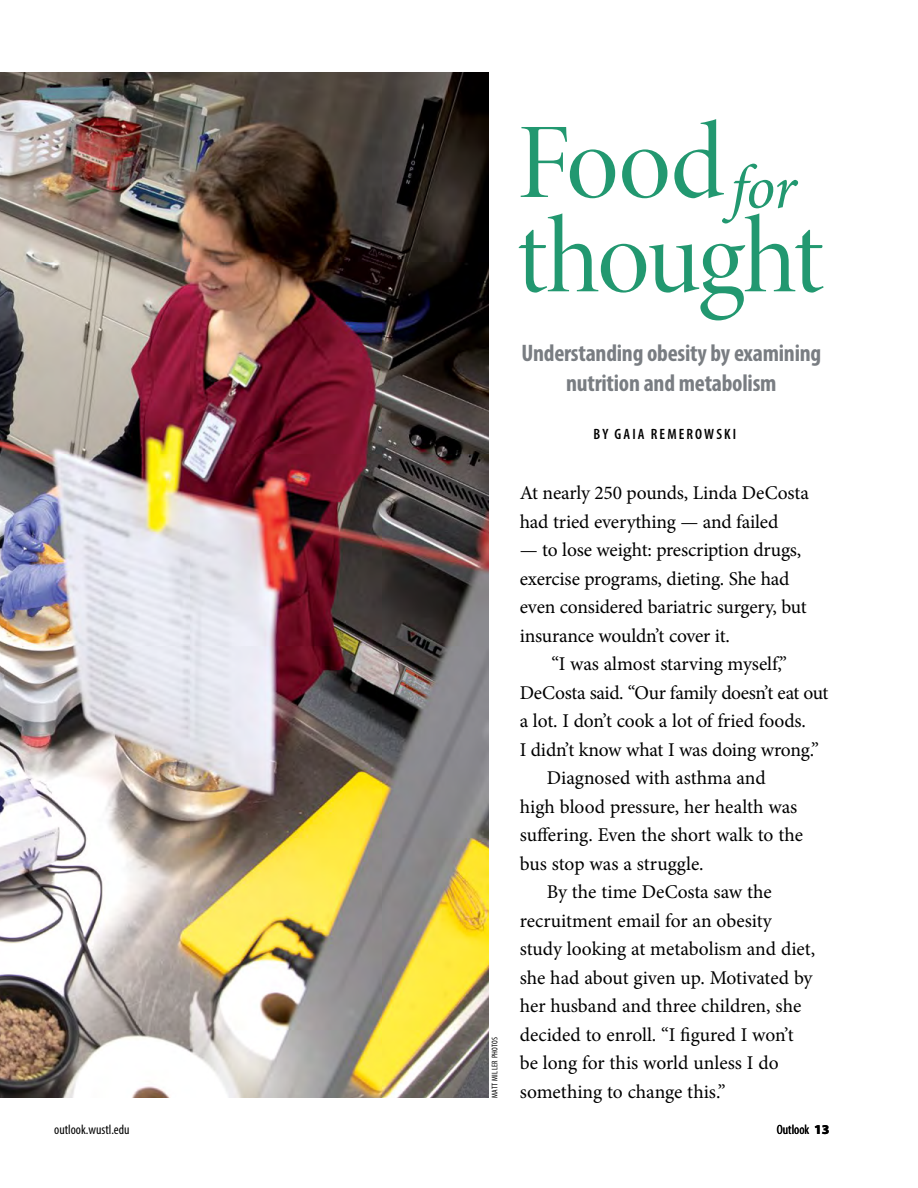
<style>
.page{position:relative;width:918px;height:1188px;background:#fff}
.page>*{position:absolute;margin:0;border:0;box-sizing:border-box;transform-origin:0 0}
.t1{font:108px "Minion Pro Disp";letter-spacing:-.02em;color:#229870}
.t2{font:700 condensed 24px/30px "Myriad Pro";letter-spacing:-.01em;color:#797d82;text-align:center}
.t3{font:19.5px/28.5px "Minion Pro";letter-spacing:-.005em;color:#000}
.t4{font:600 condensed 15px "Myriad Pro";letter-spacing:.14em;color:#000}
.t5{font:condensed 13.5px "Myriad Pro";color:#000}
.t6{font:condensed 8.25px "Myriad Pro";letter-spacing:.045em;color:#000}
.s1{font-weight:900;font-stretch:normal}
</style>
<div class="page">
<img style="left:0;top:72px;width:488px;height:1026px">
<h1 class="t1" style="left:517px;top:97px;width:281px">Food<sub>for</sub></h1>
<h1 class="t1" style="left:517px;top:191px;width:308px">thought</h1>
<p class="t2" style="left:521px;top:338px;width:301px">Understanding obesity by examining nutrition and metabolism</p>
<p class="t6" style="left:490px;top:1098px;width:63px;rotate:-90deg">MATT MILLER PHOTOS</p>
<p class="t4" style="left:594px;top:425px;width:144px">BY GAIA REMEROWSKI</p>
<p class="t3" style="left:520px;top:479px;width:291px">At nearly 250 pounds, Linda DeCosta had tried everything — and failed</p>
<p class="t3" style="left:520px;top:536px;width:289px">— to lose weight: prescription drugs, exercise programs, dieting. She had even considered bariatric surgery, but insurance wouldn’t cover it.</p>
<p class="t3" style="left:552px;top:650px;width:237px">“I was almost starving myself,”</p>
<p class="t3" style="left:520px;top:678px;width:310px">DeCosta said. “Our family doesn’t eat out</p>
<p class="t3" style="left:520px;top:707px;width:288px">a lot. I don’t cook a lot of fried foods.</p>
<p class="t3" style="left:520px;top:735px;width:301px">I didn’t know what I was doing wrong.”</p>
<p class="t3" style="left:547px;top:764px;width:221px">Diagnosed with asthma and</p>
<p class="t3" style="left:520px;top:792px;width:279px">high blood pressure, her health was</p>
<p class="t3" style="left:520px;top:821px;width:285px">suffering. Even the short walk to the</p>
<p class="t3" style="left:520px;top:849px;width:186px">bus stop was a struggle.</p>
<p class="t3" style="left:547px;top:878px;width:227px">By the time DeCosta saw the</p>
<p class="t3" style="left:520px;top:906px;width:254px">recruitment email for an obesity</p>
<p class="t3" style="left:520px;top:935px;width:297px">study looking at metabolism and diet,</p>
<p class="t3" style="left:520px;top:963px;width:294px">she had about given up. Motivated by</p>
<p class="t3" style="left:520px;top:992px;width:283px">her husband and three children, she</p>
<p class="t3" style="left:520px;top:1020px;width:276px">decided to enroll. “I figured I won’t</p>
<p class="t3" style="left:520px;top:1049px;width:260px">be long for this world unless I do</p>
<p class="t3" style="left:520px;top:1077px;width:207px">something to change this.”</p>
<p class="t5" style="left:54px;top:1121px;width:77px">outlook.wustl.edu</p>
<p class="t5" style="left:777px;top:1121px;width:54px">Outlook <span class="s1">13</span></p>
</div>
